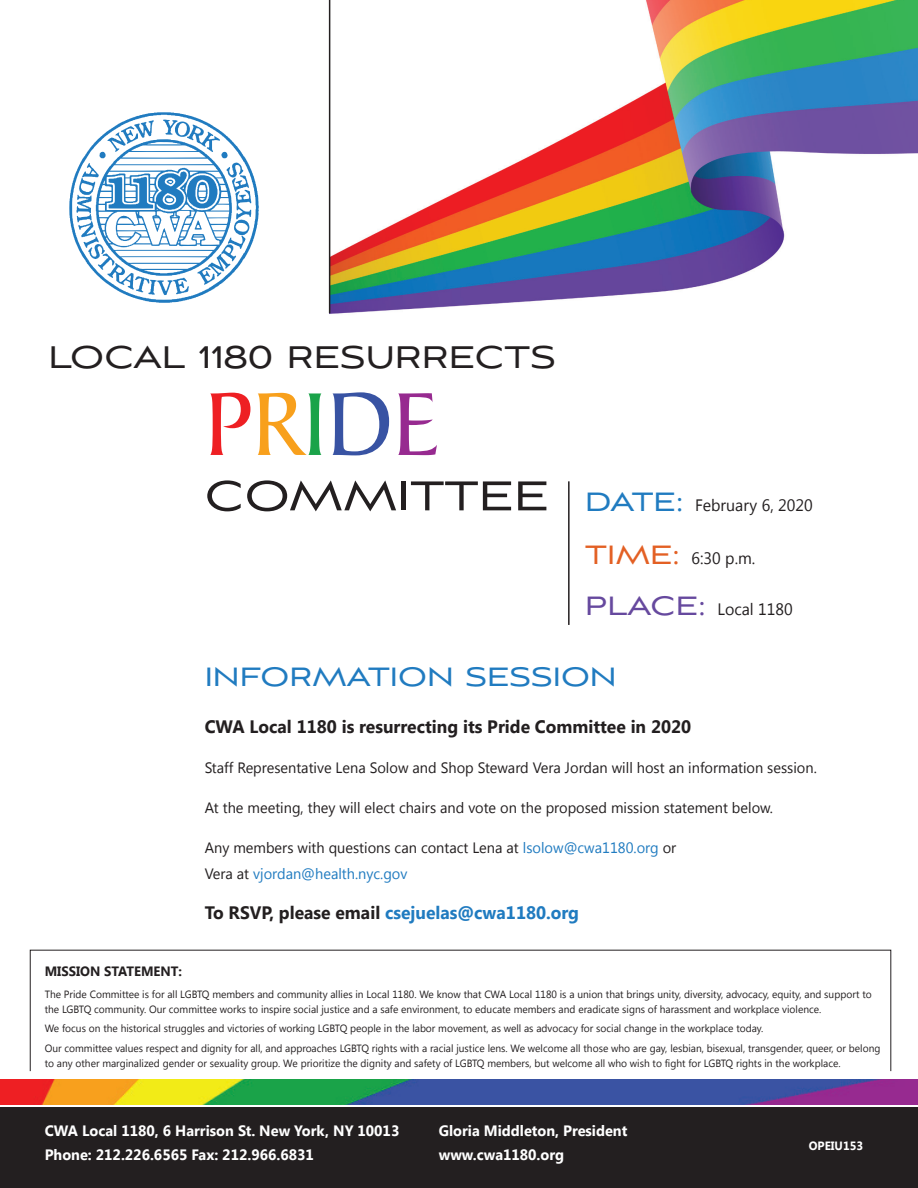
<style>
.page{position:relative;width:918px;height:1188px;background:#fff}
.page>*{position:absolute;margin:0;border:0;box-sizing:border-box;transform-origin:0 0}
.t1{font:95.85px "Baker Signet BT";color:#ee1f23}
.t2{font:51.75px "Aviano Sans";color:#231f20}
.t3{font:38.85px "Aviano Sans";color:#231f20}
.t4{font:33px "Aviano Sans";color:#207bc0}
.t5{font:700 18px "Khmer UI";color:#231f20}
.t6{font:700 18px "Khmer UI";color:#207bc0}
.t7{font:16.5px "Khmer UI";color:#231f20}
.t8{font:15px/25.5px "Khmer UI";color:#231f20}
.t9{font:700 15px "Khmer UI";color:#fff}
.t10{font:700 13.5px "Khmer UI";color:#231f20}
.t11{font:700 12px "Khmer UI";color:#fff}
.t12{font:10.5px/15px "Khmer UI";color:#231f20}
.s1{color:#f8a01c}
.s2{color:#1aa349}
.s3{color:#3853a3}
.s4{color:#972a90}
.s5{font-family:"Aviano Sans";font-size:33px;color:#207bc0}
.s6{font-family:"Aviano Sans";font-size:33px;color:#e36024}
.s7{font-family:"Aviano Sans";font-size:33px;color:#66499e}
.s8{color:#207bc0}
.s9{color:#231f20}
</style>
<div class="page">
<img style="left:330px;top:0;width:588px;height:314px">
<img style="left:0;top:1080px;width:918px;height:24px">
<svg style="left:69px;top:112px;width:190px;height:191px"></svg>
<hr style="left:329px;top:0;width:1px;height:313px;background:#231f20">
<hr style="left:568px;top:481px;width:2px;height:144px;background:#231f20">
<div style="left:0;top:1107px;width:918px;height:81px;background:#231f20"></div>
<h3 class="t3" style="left:49px;top:335px;width:505px">LOCAL 1180 RESURRECTS</h3>
<h1 class="t1" style="left:205px;top:367px;width:237px">P<span class="s1">R</span><span class="s2">I</span><span class="s3">D</span><span class="s4">E</span></h1>
<h2 class="t2" style="left:205px;top:466px;width:346px">COMMITTEE</h2>
<h3 class="t7" style="left:585px;top:496px;width:229px"><span class="s5">DATE:</span> February 6, 2020</h3>
<h3 class="t7" style="left:585px;top:548px;width:172px"><span class="s6">TIME:</span> 6:30 p.m.</h3>
<h3 class="t7" style="left:585px;top:600px;width:209px"><span class="s7">PLACE:</span> Local 1180</h3>
<h3 class="t4" style="left:205px;top:657px;width:414px">INFORMATION SESSION</h3>
<h3 class="t5" style="left:205px;top:716px;width:488px">CWA Local 1180 is resurrecting its Pride Committee in 2020</h3>
<h3 class="t8" style="left:205px;top:755px;width:614px">Staff Representative Lena Solow and Shop Steward Vera Jordan will host an information session.</h3>
<h3 class="t8" style="left:205px;top:795px;width:570px">At the meeting, they will elect chairs and vote on the proposed mission statement below.</h3>
<h3 class="t8" style="left:205px;top:835px;width:473px">Any members with questions can contact Lena at <span class="s8">lsolow@cwa1180.org</span> or<br>Vera at <span class="s8">vjordan@health.nyc.gov</span></h3>
<h3 class="t6" style="left:205px;top:903px;width:376px"><span class="s9">To RSVP, please email</span> csejuelas@cwa1180.org</h3>
<p class="t10" style="left:45px;top:964px;width:139px">MISSION STATEMENT:</p>
<p class="t12" style="left:45px;top:987px;width:829px">The Pride Committee is for all LGBTQ members and community allies in Local 1180. We know that CWA Local 1180 is a union that brings unity, diversity, advocacy, equity, and support to the LGBTQ community. Our committee works to inspire social justice and a safe environment, to educate members and eradicate signs of harassment and workplace violence.</p>
<p class="t12" style="left:45px;top:1019px;width:837px;line-height:19.4px">We focus on the historical struggles and victories of working LGBTQ people in the labor movement, as well as advocacy for social change in the workplace today.<br>Our committee values respect and dignity for all, and approaches LGBTQ rights with a racial justice lens. We welcome all those who are gay, lesbian, bisexual, transgender, queer, or belong</p>
<p class="t12" style="left:45px;top:1056px;width:797px">to any other marginalized gender or sexuality group. We prioritize the dignity and safety of LGBTQ members, but welcome all who wish to fight for LGBTQ rights in the workplace.</p>
<h3 class="t9" style="left:45px;top:1122px;width:356px">CWA Local 1180, 6 Harrison St. New York, NY 10013</h3>
<h3 class="t9" style="left:439px;top:1122px;width:190px">Gloria Middleton, President</h3>
<h3 class="t9" style="left:45px;top:1146px;width:271px">Phone: 212.226.6565 Fax: 212.966.6831</h3>
<h3 class="t9" style="left:439px;top:1146px;width:127px">www.cwa1180.org</h3>
<p class="t11" style="left:809px;top:1138px;width:56px">OPEIU153</p>
</div>
